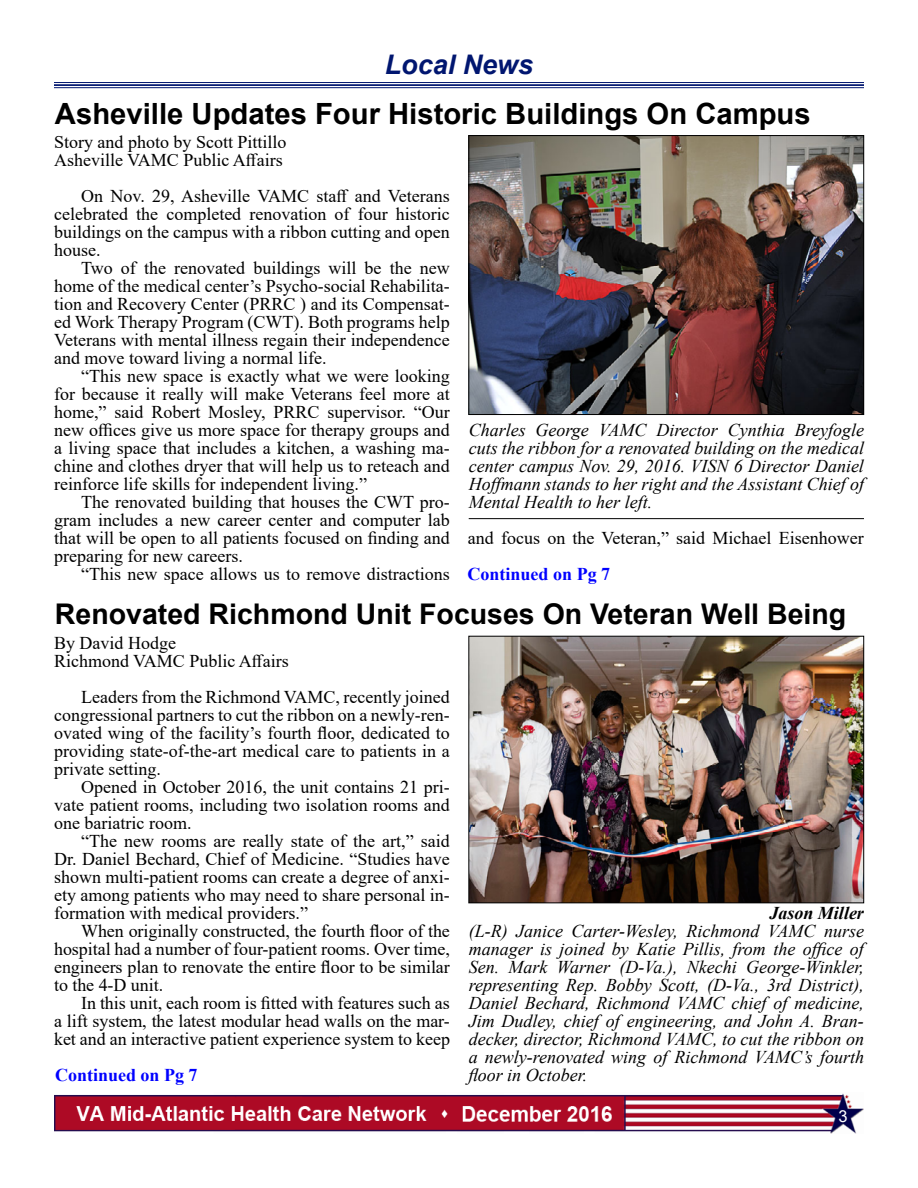
<style>
.page{position:relative;width:918px;height:1188px;background:#fff}
.page>*{position:absolute;margin:0;border:0;box-sizing:border-box;transform-origin:0 0}
.t1{font:700 29.25px "Arial";color:#000}
.t2{font:700 28.5px "Arial";color:#000}
.t3{font:italic 700 27px "Arial";color:#001670}
.t4{font:18px/18px "Times New Roman";color:#000;text-align:justify}
.t5{font:italic 18px/18px "Times New Roman";color:#000;text-align:justify}
.t6{font:700 18px "Times New Roman";color:#00f}
.t7{font:16.5px "Arial";color:#fff}
.s1{font-weight:700;color:#00f}
.s2{font-weight:700}
</style>
<div class="page">
<hr style="left:54px;top:82px;width:810px;height:1px;background:#001670">
<hr style="left:54px;top:84px;width:810px;height:2px;background:#001670">
<hr style="left:54px;top:87px;width:810px;height:1px;background:#001670">
<hr style="left:469px;top:518px;width:395px;height:1px;background:#000">
<img style="left:54px;top:1093px;width:810px;height:41px">
<img style="left:471px;top:137px;width:391px;height:276px">
<div style="left:469px;top:135px;width:395px;height:280px;border:1px solid #000"></div>
<img style="left:471px;top:638px;width:391px;height:263px">
<div style="left:469px;top:636px;width:395px;height:267px;border:1px solid #000"></div>
<h3 class="t3" style="left:385px;top:46px;width:150px">Local News</h3>
<h2 class="t1" style="left:55px;top:93px;width:757px">Asheville Updates Four Historic Buildings On Campus</h2>
<p class="t4" style="left:54px;top:132px;width:234px">Story and photo by Scott Pittillo</p>
<p class="t4" style="left:54px;top:150px;width:230px">Asheville VAMC Public Affairs</p>
<p class="t4" style="left:54px;top:186px;width:397px;text-indent:27px">On Nov. 29, Asheville VAMC staff and Veterans celebrated the completed renovation of four historic buildings on the campus with a ribbon cutting and open house.</p>
<p class="t4" style="left:54px;top:258px;width:397px;text-indent:27px">Two of the renovated buildings will be the new home of the medical center’s Psycho-social Rehabilita&shy;tion and Recovery Center (PRRC ) and its Compensat&shy;ed Work Therapy Program (CWT). Both programs help Veterans with mental illness regain their independence and move toward living a normal life.</p>
<p class="t4" style="left:54px;top:366px;width:397px;text-indent:27px">“This new space is exactly what we were looking for because it really will make Veterans feel more at home,” said Robert Mosley, PRRC supervisor. “Our new offices give us more space for therapy groups and a living space that includes a kitchen, a washing ma&shy;chine and clothes dryer that will help us to reteach and reinforce life skills for independent living.”</p>
<p class="t4" style="left:54px;top:492px;width:811px;text-align:left;text-indent:27px">The renovated building that houses the CWT pro-<br>gram includes a new career center and computer lab<br>that will be open to all patients focused on finding and and focus on the Veteran,” said Michael Eisenhower preparing for new careers.</p>
<p class="t4" style="left:81px;top:564px;width:531px">“This new space allows us to remove distractions <span class="s1">Continued on Pg 7</span></p>
<h2 class="t2" style="left:55px;top:594px;width:793px">Renovated Richmond Unit Focuses On Veteran Well Being</h2>
<p class="t4" style="left:54px;top:633px;width:123px">By David Hodge</p>
<p class="t4" style="left:54px;top:651px;width:236px">Richmond VAMC Public Affairs</p>
<p class="t4" style="left:81px;top:687px;width:370px">Leaders from the Richmond VAMC, recently joined</p>
<p class="t4" style="left:54px;top:705px;width:397px">congressional partners to cut the ribbon on a newly-ren-</p>
<p class="t4" style="left:54px;top:723px;width:397px">ovated wing of the facility’s fourth floor, dedicated to</p>
<p class="t4" style="left:54px;top:741px;width:397px">providing state-of-the-art medical care to patients in a</p>
<p class="t4" style="left:54px;top:759px;width:108px">private setting.</p>
<p class="t4" style="left:54px;top:777px;width:397px;text-indent:27px">Opened in October 2016, the unit contains 21 pri&shy;vate patient rooms, including two isolation rooms and one bariatric room.</p>
<p class="t4" style="left:81px;top:831px;width:370px">“The new rooms are really state of the art,” said</p>
<p class="t4" style="left:54px;top:849px;width:397px">Dr. Daniel Bechard, Chief of Medicine. “Studies have</p>
<p class="t4" style="left:54px;top:867px;width:397px">shown multi-patient rooms can create a degree of anxi&shy;ety among patients who may need to share personal in-</p>
<p class="t4" style="left:54px;top:903px;width:255px">formation with medical providers.”</p>
<p class="t4" style="left:54px;top:921px;width:397px;text-indent:27px">When originally constructed, the fourth floor of the hospital had a number of four-patient rooms. Over time, engineers plan to renovate the entire floor to be similar to the 4-D unit.</p>
<p class="t4" style="left:81px;top:993px;width:370px">In this unit, each room is fitted with features such as</p>
<p class="t4" style="left:54px;top:1011px;width:397px">a lift system, the latest modular head walls on the mar-</p>
<p class="t4" style="left:54px;top:1029px;width:397px">ket and an interactive patient experience system to keep</p>
<p class="t6" style="left:55px;top:1062px;width:144px">Continued on Pg 7</p>
<p class="t5" style="left:469px;top:420px;width:397px">Charles George VAMC Director Cynthia Breyfogle</p>
<p class="t5" style="left:469px;top:438px;width:397px">cuts the ribbon for a renovated building on the medical</p>
<p class="t5" style="left:469px;top:456px;width:397px">center campus Nov. 29, 2016. VISN 6 Director Daniel Hoffmann stands to her right and the Assistant Chief of Mental Health to her left.</p>
<p class="t5" style="left:469px;top:904px;width:397px;text-indent:301px"><span class="s2">Jason Miller </span>(L-R) Janice Carter-Wesley, Richmond VAMC nurse manager is joined by Katie Pillis, from the office of Sen. Mark Warner (D-Va.), Nkechi George-Winkler, representing Rep. Bobby Scott, (D-Va., 3rd District), Daniel Bechard, Richmond VAMC chief of medicine, Jim Dudley, chief of engineering, and John A. Bran&shy;decker, director, Richmond VAMC, to cut the ribbon on a newly-renovated wing of Richmond VAMC’s fourth floor in October.</p>
<p class="t7" style="left:838px;top:1105px;width:11px">3</p>
</div>
